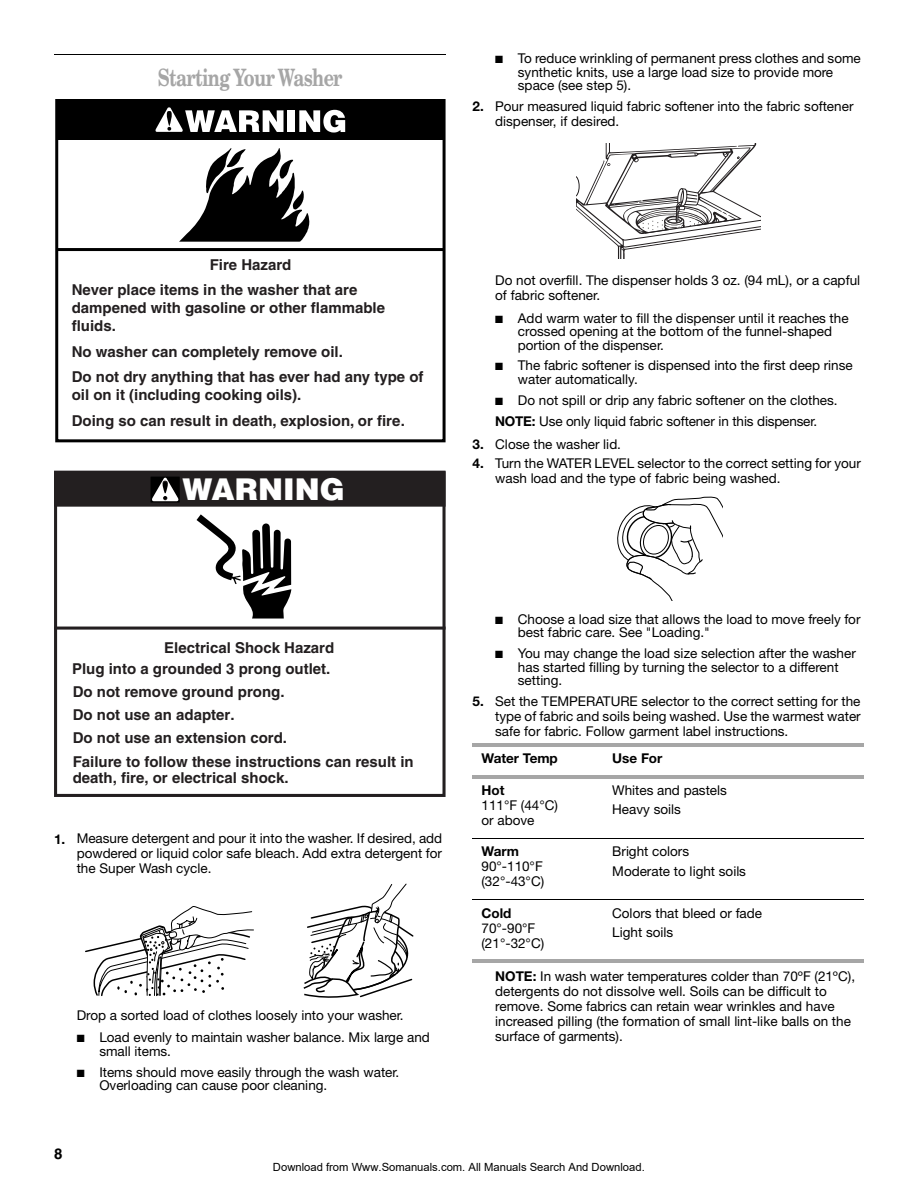
<style>
.page{position:relative;width:918px;height:1188px;background:#fff}
.page>*{position:absolute;margin:0;border:0;box-sizing:border-box;transform-origin:0 0}
.t1{font:900 30px "Helvetica";color:#fff}
.t2{font:700 24px "New Century Schlbk";letter-spacing:-.035em;color:#a6a6a6;scale:.74 1}
.t3{font:700 15px/25.5px "Helvetica";color:#231f20}
.t4{font:700 15px "Helvetica";color:#000}
.t5{font:13.5px/15px "Helvetica Neue";letter-spacing:-.005em;color:#000}
.t6{font:700 13.5px "Helvetica Neue";letter-spacing:-.005em;color:#000}
.t7{font:11.25px "Arial";color:#000}
.s1{font-weight:700}
</style>
<div class="page">
<hr style="left:55px;top:54px;width:391px;height:1px;background:#000">
<hr style="left:57px;top:248px;width:387px;height:3px;background:#000">
<div style="left:57px;top:100px;width:387px;height:40px;background:#000"></div>
<svg style="left:155px;top:107px;width:129px;height:25px"></svg>
<div style="left:288px;top:110px;width:7px;height:22px;background:#fff"></div>
<svg style="left:299px;top:110px;width:46px;height:23px"></svg>
<div style="left:55px;top:99px;width:391px;height:343px;border:3px solid #000"></div>
<svg style="left:179px;top:148px;width:131px;height:94px"></svg>
<div style="left:54px;top:471px;width:392px;height:36px;background:#231f20"></div>
<svg style="left:197px;top:514px;width:94px;height:105px"></svg>
<div style="left:54px;top:471px;width:392px;height:326px;border:3px solid #231f20"></div>
<hr style="left:54px;top:627px;width:392px;height:3px;background:#231f20">
<svg style="left:151px;top:477px;width:29px;height:26px"></svg>
<svg style="left:85px;top:906px;width:169px;height:91px"></svg>
<svg style="left:303px;top:883px;width:111px;height:115px"></svg>
<hr style="left:473px;top:744px;width:391px;height:3px;background:#a6a6a6">
<hr style="left:473px;top:775px;width:391px;height:3px;background:#a6a6a6">
<hr style="left:473px;top:838px;width:391px;height:1px;background:#000">
<hr style="left:473px;top:899px;width:391px;height:1px;background:#000">
<hr style="left:473px;top:960px;width:391px;height:3px;background:#a6a6a6">
<svg style="left:577px;top:143px;width:183px;height:116px"></svg>
<svg style="left:617px;top:496px;width:106px;height:104px"></svg>
<h2 class="t2" style="left:158px;top:68px;width:251px">Starting Your Washer</h2>
<p class="t5" style="left:518px;top:53px;width:344px;line-height:13.5px;text-indent:-23px">■ To reduce wrinkling of permanent press clothes and some synthetic knits, use a large load size to provide more space (see step 5).</p>
<p class="t5" style="left:495px;top:100px;width:360px;text-indent:-23px"><span class="s1">2.</span> Pour measured liquid fabric softener into the fabric softener dispenser, if desired.</p>
<p class="t3" style="left:72px;top:253px;width:287px;text-indent:138px">Fire Hazard<br>Never place items in the washer that are</p>
<p class="t3" style="left:72px;top:300px;width:315px;line-height:18px">dampened with gasoline or other flammable fluids.</p>
<p class="t3" style="left:72px;top:340px;width:353px">No washer can completely remove oil.<br>Do not dry anything that has ever had any type of</p>
<p class="t3" style="left:72px;top:384px;width:335px">oil on it (including cooking oils).<br>Doing so can result in death, explosion, or fire.</p>
<h1 class="t1" style="left:183px;top:479px;width:164px">WARNING</h1>
<p class="t5" style="left:495px;top:274px;width:367px">Do not overfill. The dispenser holds 3 oz. (94 mL), or a capful of fabric softener.</p>
<p class="t5" style="left:518px;top:312px;width:332px;line-height:13.5px;text-indent:-23px">■ Add warm water to fill the dispenser until it reaches the crossed opening at the bottom of the funnel-shaped portion of the dispenser.</p>
<p class="t5" style="left:518px;top:360px;width:336px;line-height:13.5px;text-indent:-23px">■ The fabric softener is dispensed into the first deep rinse water automatically.</p>
<p class="t5" style="left:495px;top:391px;width:344px;line-height:21px">■ Do not spill or drip any fabric softener on the clothes.<br><span class="s1">NOTE:</span> Use only liquid fabric softener in this dispenser.</p>
<p class="t5" style="left:473px;top:438px;width:150px"><span class="s1">3.</span> Close the washer lid.</p>
<p class="t5" style="left:495px;top:457px;width:367px;text-indent:-23px"><span class="s1">4.</span> Turn the WATER LEVEL selector to the correct setting for your wash load and the type of fabric being washed.</p>
<p class="t3" style="left:72px;top:638px;width:264px;line-height:21.3px;text-align:right">Electrical Shock Hazard<br>Plug into a grounded 3 prong outlet.</p>
<p class="t3" style="left:73px;top:681px;width:213px">Do not remove ground prong.</p>
<p class="t3" style="left:73px;top:703px;width:163px">Do not use an adapter.</p>
<p class="t3" style="left:73px;top:726px;width:216px">Do not use an extension cord.</p>
<p class="t3" style="left:73px;top:755px;width:342px;line-height:16.5px">Failure to follow these instructions can result in death, fire, or electrical shock.</p>
<p class="t5" style="left:77px;top:833px;width:367px;text-align:justify;text-indent:-23px"><span class="s1">1.</span> Measure detergent and pour it into the washer. If desired, add powdered or liquid color safe bleach. Add extra detergent for the Super Wash cycle.</p>
<p class="t5" style="left:77px;top:1009px;width:329px">Drop a sorted load of clothes loosely into your washer.</p>
<p class="t5" style="left:99px;top:1032px;width:332px;line-height:13.5px;text-indent:-23px">■ Load evenly to maintain washer balance. Mix large and small items.</p>
<p class="t5" style="left:99px;top:1067px;width:301px;line-height:13.5px;text-indent:-23px">■ Items should move easily through the wash water.<br>Overloading can cause poor cleaning.</p>
<p class="t4" style="left:54px;top:1148px;width:10px">8</p>
<p class="t5" style="left:518px;top:613px;width:344px;line-height:13.5px;text-indent:-23px">■ Choose a load size that allows the load to move freely for best fabric care. See "Loading."</p>
<p class="t5" style="left:518px;top:648px;width:339px;line-height:13.5px;text-indent:-23px">■ You may change the load size selection after the washer has started filling by turning the selector to a different setting.</p>
<p class="t5" style="left:495px;top:695px;width:367px;text-align:justify;text-indent:-23px"><span class="s1">5.</span> Set the TEMPERATURE selector to the correct setting for the type of fabric and soils being washed. Use the warmest water safe for fabric. Follow garment label instructions.</p>
<p class="t6" style="left:482px;top:754px;width:78px">Water Temp</p>
<p class="t6" style="left:612px;top:754px;width:52px">Use For</p>
<p class="t6" style="left:482px;top:785px;width:24px">Hot</p>
<p class="t5" style="left:482px;top:799px;width:78px">111°F (44°C) or above</p>
<p class="t5" style="left:612px;top:781px;width:116px;line-height:19.5px">Whites and pastels<br>Heavy soils</p>
<p class="t6" style="left:482px;top:847px;width:39px">Warm</p>
<p class="t5" style="left:482px;top:860px;width:64px">90°-110°F (32°-43°C)</p>
<p class="t6" style="left:482px;top:908px;width:31px">Cold</p>
<p class="t5" style="left:482px;top:922px;width:64px">70°-90°F (21°-32°C)</p>
<p class="t5" style="left:612px;top:843px;width:135px;line-height:19.5px">Bright colors<br>Moderate to light soils</p>
<p class="t5" style="left:612px;top:904px;width:151px;line-height:19.6px">Colors that bleed or fade<br>Light soils</p>
<p class="t5" style="left:495px;top:970px;width:361px"><span class="s1">NOTE:</span> In wash water temperatures colder than 70ºF (21ºC), detergents do not dissolve well. Soils can be difficult to remove. Some fabrics can retain wear wrinkles and have increased pilling (the formation of small lint-like balls on the surface of garments).</p>
<p class="t7" style="left:273px;top:1160px;width:373px">Download from Www.Somanuals.com. All Manuals Search And Download.</p>
</div>
